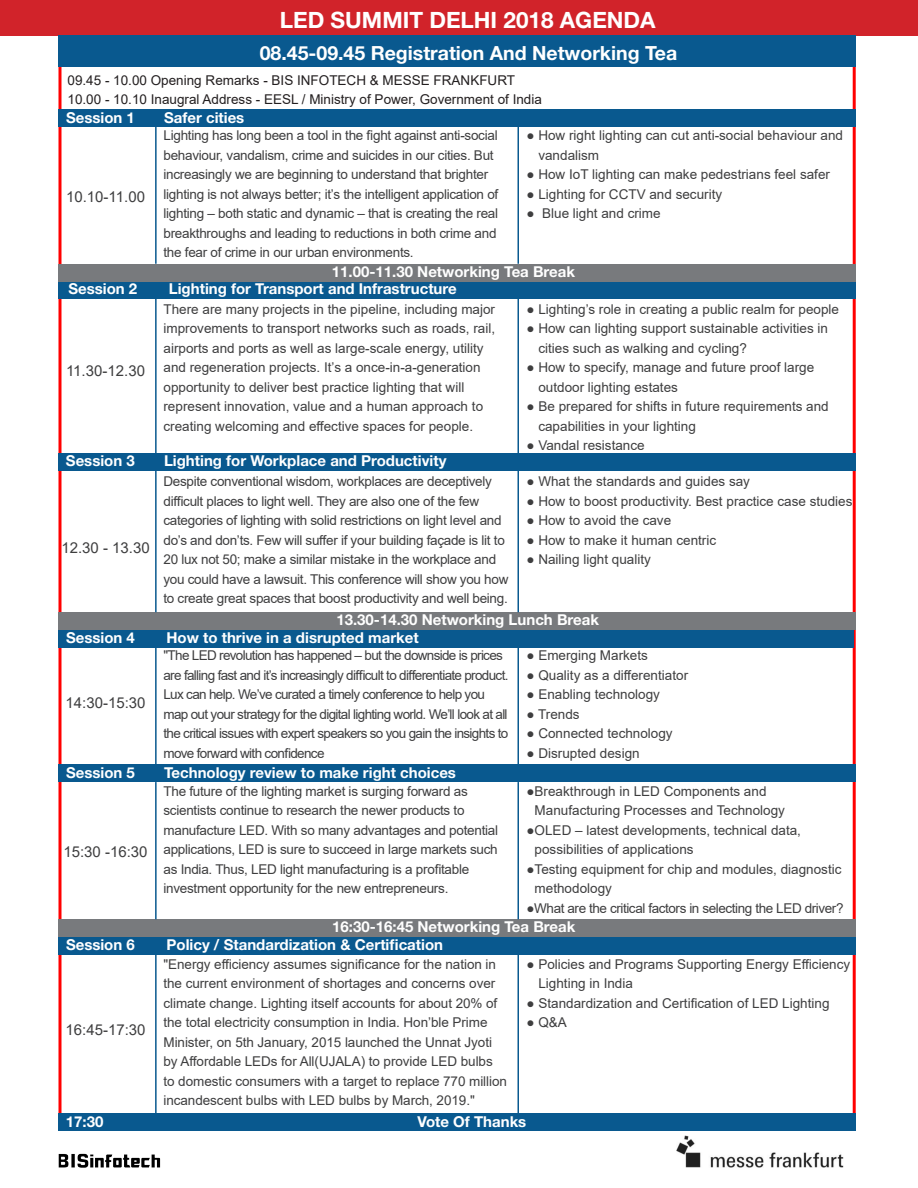
<style>
.page{position:relative;width:918px;height:1188px;background:#fff}
.page>*{position:absolute;margin:0;border:0;box-sizing:border-box;transform-origin:0 0}
.Hindi_Text{font:700 22.5px "Helvetica Neue";color:#fff}
.Hindi_Text-2{font:700 19.5px "Helvetica Neue";color:#fff}
.Hindi_Text-3{font:700 15px "Helvetica Neue";color:#fff}
.Hindi_Text-4{font:15px "Arial";color:#3e3e3f}
.Hindi_Text-5{font:13.5px/19.5px "Arial";letter-spacing:-.005em;color:#3e3e3f}
.Hindi_Text-6{font:13.5px/19.5px "Arial";letter-spacing:-.05em;color:#3e3e3f}
.Hindi_Text-7{font:13.5px "Arial";color:#231f20}
.Hindi_Text-8{font:13.5px "Arial";letter-spacing:-.03em;color:#3e3e3f}
</style>
<div class="page">
<div style="left:0;top:0;width:918px;height:35px;background:#d1232a"></div>
<div style="left:58px;top:36px;width:798px;height:1095px;background:#fff;border:3px solid #f00"></div>
<div style="left:58px;top:35px;width:798px;height:31px;background:#09598f"></div>
<div style="left:59px;top:109px;width:797px;height:17px;background:#09598f"></div>
<div style="left:58px;top:937px;width:798px;height:17px;background:#09598f"></div>
<div style="left:59px;top:282px;width:797px;height:17px;background:#09598f"></div>
<div style="left:58px;top:1114px;width:798px;height:17px;background:#09598f"></div>
<div style="left:59px;top:630px;width:795px;height:17px;background:#09598f"></div>
<div style="left:58px;top:454px;width:798px;height:17px;background:#09598f"></div>
<div style="left:59px;top:765px;width:797px;height:17px;background:#09598f"></div>
<div style="left:59px;top:264px;width:797px;height:18px;background:#787a7d"></div>
<div style="left:59px;top:919px;width:797px;height:18px;background:#787a7d"></div>
<div style="left:58px;top:612px;width:798px;height:18px;background:#787a7d"></div>
<hr style="left:518px;top:126px;width:1px;height:138px;background:#09598f">
<hr style="left:155px;top:126px;width:2px;height:138px;background:#09598f">
<hr style="left:518px;top:299px;width:1px;height:154px;background:#09598f">
<hr style="left:155px;top:299px;width:2px;height:154px;background:#09598f">
<hr style="left:518px;top:471px;width:1px;height:141px;background:#09598f">
<hr style="left:155px;top:471px;width:2px;height:141px;background:#09598f">
<hr style="left:518px;top:647px;width:1px;height:118px;background:#09598f">
<hr style="left:155px;top:647px;width:2px;height:118px;background:#09598f">
<hr style="left:518px;top:782px;width:1px;height:137px;background:#09598f">
<hr style="left:155px;top:782px;width:2px;height:137px;background:#09598f">
<hr style="left:518px;top:954px;width:1px;height:160px;background:#09598f">
<hr style="left:155px;top:954px;width:2px;height:160px;background:#09598f">
<img style="left:58px;top:1153px;width:103px;height:15px">
<img style="left:676px;top:1135px;width:168px;height:33px">
<p class="Hindi_Text" style="left:280px;top:2px;width:377px">LED SUMMIT DELHI 2018 AGENDA</p>
<p class="Hindi_Text-2" style="left:260px;top:38px;width:419px">08.45-09.45 Registration And Networking Tea</p>
<p class="Hindi_Text-7" style="left:68px;top:71px;width:449px">09.45 - 10.00 Opening Remarks - BIS INFOTECH &amp; MESSE FRANKFURT</p>
<p class="Hindi_Text-7" style="left:68px;top:90px;width:476px">10.00 - 10.10 Inaugral Address - EESL / Ministry of Power, Government of India</p>
<p class="Hindi_Text-3" style="left:66px;top:105px;width:70px">Session 1</p>
<p class="Hindi_Text-3" style="left:164px;top:105px;width:82px">Safer cities</p>
<p class="Hindi_Text-4" style="left:66px;top:186px;width:80px">10.10-11.00</p>
<p class="Hindi_Text-5" style="left:164px;top:126px;width:336px">Lighting has long been a tool in the fight against anti-social behaviour, vandalism, crime and suicides in our cities. But increasingly we are beginning to understand that brighter lighting is not always better; it’s the intelligent application of lighting – both static and dynamic – that is creating the real breakthroughs and leading to reductions in both crime and the fear of crime in our urban environments.</p>
<p class="Hindi_Text-5" style="left:538px;top:126px;width:306px;text-indent:-12px">● How right lighting can cut anti-social behaviour and vandalism</p>
<p class="Hindi_Text-5" style="left:526px;top:165px;width:305px">● How IoT lighting can make pedestrians feel safer</p>
<p class="Hindi_Text-5" style="left:526px;top:184px;width:197px">● Lighting for CCTV and security</p>
<p class="Hindi_Text-5" style="left:526px;top:204px;width:136px">● Blue light and crime</p>
<p class="Hindi_Text-3" style="left:332px;top:260px;width:245px">11.00-11.30 Networking Tea Break</p>
<p class="Hindi_Text-3" style="left:68px;top:277px;width:70px">Session 2</p>
<p class="Hindi_Text-3" style="left:169px;top:277px;width:289px">Lighting for Transport and Infrastructure</p>
<p class="Hindi_Text-4" style="left:66px;top:360px;width:80px">11.30-12.30</p>
<p class="Hindi_Text-5" style="left:164px;top:299px;width:333px">There are many projects in the pipeline, including major improvements to transport networks such as roads, rail, airports and ports as well as large-scale energy, utility and regeneration projects. It’s a once-in-a-generation opportunity to deliver best practice lighting that will represent innovation, value and a human approach to creating welcoming and effective spaces for people.</p>
<p class="Hindi_Text-5" style="left:526px;top:299px;width:314px">● Lighting’s role in creating a public realm for people</p>
<p class="Hindi_Text-5" style="left:538px;top:319px;width:291px;text-indent:-12px">● How can lighting support sustainable activities in cities such as walking and cycling?</p>
<p class="Hindi_Text-5" style="left:538px;top:358px;width:277px;text-indent:-12px">● How to specify, manage and future proof large outdoor lighting estates</p>
<p class="Hindi_Text-5" style="left:538px;top:397px;width:292px;text-indent:-12px">● Be prepared for shifts in future requirements and capabilities in your lighting</p>
<p class="Hindi_Text-5" style="left:526px;top:436px;width:120px">● Vandal resistance</p>
<p class="Hindi_Text-3" style="left:66px;top:449px;width:70px">Session 3</p>
<p class="Hindi_Text-3" style="left:164px;top:449px;width:284px">Lighting for Workplace and Productivity</p>
<p class="Hindi_Text-4" style="left:61px;top:537px;width:90px">12.30 - 13.30</p>
<p class="Hindi_Text-5" style="left:164px;top:472px;width:346px">Despite conventional wisdom, workplaces are deceptively difficult places to light well. They are also one of the few categories of lighting with solid restrictions on light level and do’s and don’ts. Few will suffer if your building façade is lit to 20 lux not 50; make a similar mistake in the workplace and you could have a lawsuit. This conference will show you how to create great spaces that boost productivity and well being.</p>
<p class="Hindi_Text-5" style="left:526px;top:472px;width:225px">● What the standards and guides say</p>
<p class="Hindi_Text-5" style="left:526px;top:491px;width:328px">● How to boost productivity. Best practice case studies</p>
<p class="Hindi_Text-5" style="left:526px;top:511px;width:146px">● How to avoid the cave</p>
<p class="Hindi_Text-5" style="left:526px;top:530px;width:191px">● How to make it human centric</p>
<p class="Hindi_Text-5" style="left:526px;top:550px;width:126px">● Nailing light quality</p>
<p class="Hindi_Text-3" style="left:336px;top:608px;width:264px">13.30-14.30 Networking Lunch Break</p>
<p class="Hindi_Text-3" style="left:66px;top:626px;width:70px">Session 4</p>
<p class="Hindi_Text-3" style="left:167px;top:626px;width:254px">How to thrive in a disrupted market</p>
<p class="Hindi_Text-4" style="left:66px;top:693px;width:82px">14:30-15:30</p>
<p class="Hindi_Text-6" style="left:164px;top:645px;width:347px">"The LED revolution has happened – but the downside is prices are falling fast and it’s increasingly difficult to differentiate product.<br>Lux can help. We’ve curated a timely conference to help you map out your strategy for the digital lighting world. We’ll look at all the critical issues with expert speakers so you gain the insights to move forward with confidence</p>
<p class="Hindi_Text-5" style="left:526px;top:645px;width:123px">● Emerging Markets</p>
<p class="Hindi_Text-5" style="left:526px;top:665px;width:163px">● Quality as a differentiator</p>
<p class="Hindi_Text-5" style="left:526px;top:684px;width:135px">● Enabling technology</p>
<p class="Hindi_Text-5" style="left:526px;top:704px;width:55px">● Trends</p>
<p class="Hindi_Text-5" style="left:526px;top:723px;width:148px">● Connected technology</p>
<p class="Hindi_Text-5" style="left:526px;top:743px;width:115px">● Disrupted design</p>
<p class="Hindi_Text-3" style="left:66px;top:761px;width:70px">Session 5</p>
<p class="Hindi_Text-3" style="left:164px;top:761px;width:293px">Technology review to make right choices</p>
<p class="Hindi_Text-4" style="left:63px;top:841px;width:86px">15:30 -16:30</p>
<p class="Hindi_Text-5" style="left:164px;top:781px;width:336px">The future of the lighting market is surging forward as scientists continue to research the newer products to manufacture LED. With so many advantages and potential applications, LED is sure to succeed in large markets such as India. Thus, LED light manufacturing is a profitable investment opportunity for the new entrepreneurs.</p>
<p class="Hindi_Text-5" style="left:535px;top:781px;width:252px;text-indent:-8px">●Breakthrough in LED Components and<br>Manufacturing Processes and Technology</p>
<p class="Hindi_Text-5" style="left:535px;top:820px;width:268px;text-indent:-8px">●OLED – latest developments, technical data, possibilities of applications</p>
<p class="Hindi_Text-5" style="left:535px;top:859px;width:308px;text-indent:-8px">●Testing equipment for chip and modules, diagnostic methodology</p>
<p class="Hindi_Text-8" style="left:526px;top:899px;width:319px">●What are the critical factors in selecting the LED driver?</p>
<p class="Hindi_Text-3" style="left:332px;top:915px;width:245px">16:30-16:45 Networking Tea Break</p>
<p class="Hindi_Text-3" style="left:66px;top:933px;width:70px">Session 6</p>
<p class="Hindi_Text-3" style="left:166px;top:933px;width:278px">Policy / Standardization &amp; Certification</p>
<p class="Hindi_Text-4" style="left:66px;top:1019px;width:82px">16:45-17:30</p>
<p class="Hindi_Text-5" style="left:164px;top:954px;width:345px">"Energy efficiency assumes significance for the nation in the current environment of shortages and concerns over climate change. Lighting itself accounts for about 20% of the total electricity consumption in India. Hon’ble Prime Minister, on 5th January, 2015 launched the Unnat Jyoti by Affordable LEDs for All(UJALA) to provide LED bulbs to domestic consumers with a target to replace 770 million incandescent bulbs with LED bulbs by March, 2019."</p>
<p class="Hindi_Text-5" style="left:538px;top:954px;width:313px;text-indent:-12px">● Policies and Programs Supporting Energy Efficiency<br>Lighting in India</p>
<p class="Hindi_Text-5" style="left:526px;top:993px;width:305px">● Standardization and Certification of LED Lighting</p>
<p class="Hindi_Text-5" style="left:526px;top:1013px;width:42px">● Q&amp;A</p>
<p class="Hindi_Text-3" style="left:66px;top:1109px;width:39px">17:30</p>
<p class="Hindi_Text-3" style="left:417px;top:1109px;width:110px">Vote Of Thanks</p>
</div>
